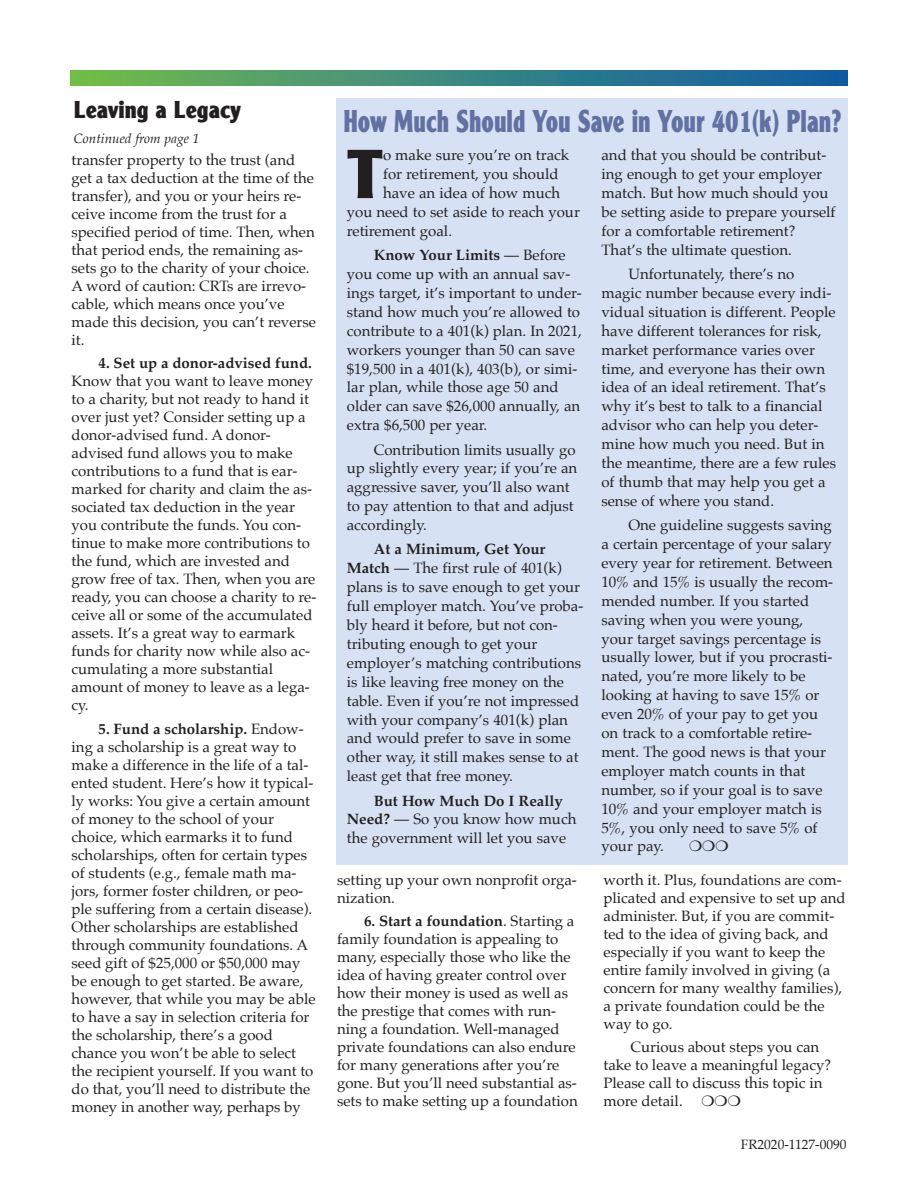
<style>
.page{position:relative;width:918px;height:1188px;background:#fff}
.page>*{position:absolute;margin:0;border:0;box-sizing:border-box;transform-origin:0 0}
.t1{font:72.3px "Clearface Gothic Extra Bold DTC";color:#231f20}
.t2{font:33px "Clearface Gothic Extra Bold DTC";color:#6371a2;scale:.72 1}
.t3{font:25.5px "Clearface Gothic Extra Bold DTC";color:#231f20;scale:.9 1}
.t4{font:15px/18px "Palatino";color:#231f20}
.t5{font:700 15px "Palatino";color:#231f20}
.t6{font:italic 13.5px "Palatino";color:#231f20}
.t7{font:13.5px "Palatino";color:#231f20}
.s1{font-weight:700}
</style>
<div class="page">
<div style="left:70px;top:70px;width:778px;height:16px;background:linear-gradient(to right,#70bb4f,#0b59aa)"></div>
<div style="left:336px;top:99px;width:511px;height:766px;background:#d6e2f3"></div>
<h3 class="t3" style="left:74px;top:101px;width:187px">Leaving a Legacy</h3>
<p class="t6" style="left:74px;top:132px;width:127px">Continued from page 1</p>
<p class="t4" style="left:72px;top:152px;width:246px">transfer property to the trust (and get a tax deduction at the time of the transfer), and you or your heirs re&shy;ceive income from the trust for a specified period of time. Then, when that period ends, the remaining as&shy;sets go to the charity of your choice.<br>A word of caution: CRTs are irrevo&shy;cable, which means once you’ve made this decision, you can’t reverse it.</p>
<p class="t5" style="left:99px;top:356px;width:215px">4. Set up a donor-advised fund.</p>
<p class="t4" style="left:72px;top:373px;width:246px">Know that you want to leave money to a charity, but not ready to hand it over just yet? Consider setting up a donor-advised fund. A donor&shy;advised fund allows you to make contributions to a fund that is ear&shy;marked for charity and claim the as&shy;sociated tax deduction in the year you contribute the funds. You con&shy;tinue to make more contributions to the fund, which are invested and grow free of tax. Then, when you are ready, you can choose a charity to re&shy;ceive all or some of the accumulated assets. It’s a great way to earmark funds for charity now while also ac&shy;cumulating a more substantial amount of money to leave as a lega&shy;cy.</p>
<p class="t4" style="left:72px;top:721px;width:245px;text-indent:27px"><span class="s1">5. Fund a scholarship.</span> Endow&shy;ing a scholarship is a great way to make a difference in the life of a tal&shy;ented student. Here’s how it typical&shy;ly works: You give a certain amount of money to the school of your choice, which earmarks it to fund scholarships, often for certain types of students (e.g., female math ma&shy;jors, former foster children, or peo&shy;ple suffering from a certain disease).<br>Other scholarships are established through community foundations. A seed gift of $25,000 or $50,000 may be enough to get started. Be aware, however, that while you may be able to have a say in selection criteria for the scholarship, there’s a good chance you won’t be able to select the recipient yourself. If you want to do that, you’ll need to distribute the money in another way, perhaps by</p>
<h2 class="t2" style="left:343px;top:110px;width:693px">How Much Should You Save in Your 401(k) Plan?</h2>
<h1 class="t1" style="left:347px;top:150px;width:38px">T</h1>
<p class="t4" style="left:383px;top:147px;width:188px">o make sure you’re on track</p>
<p class="t4" style="left:601px;top:147px;width:236px;line-height:18.9px">and that you should be contribut&shy;ing enough to get your employer match. But how much should you be setting aside to prepare yourself for a comfortable retirement?<br>That’s the ultimate question.</p>
<p class="t4" style="left:601px;top:266px;width:236px;line-height:18.9px;text-indent:27px">Unfortunately, there’s no magic number because every indi&shy;vidual situation is different. People have different tolerances for risk, market performance varies over time, and everyone has their own idea of an ideal retirement. That’s why it’s best to talk to a financial advisor who can help you deter&shy;mine how much you need. But in the meantime, there are a few rules of thumb that may help you get a sense of where you stand.</p>
<p class="t4" style="left:601px;top:517px;width:233px;line-height:18.9px;text-indent:27px">One guideline suggests saving a certain percentage of your salary every year for retirement. Between<br>10% and 15% is usually the recom&shy;mended number. If you started saving when you were young, your target savings percentage is usually lower, but if you procrasti&shy;nated, you’re more likely to be looking at having to save 15% or even 20% of your pay to get you on track to a comfortable retire&shy;ment. The good news is that your employer match counts in that number, so if your goal is to save<br>10% and your employer match is<br>5%, you only need to save 5% of your pay.</p>
<p class="t4" style="left:383px;top:166px;width:177px">for retirement, you should</p>
<p class="t4" style="left:383px;top:185px;width:179px">have an idea of how much</p>
<p class="t4" style="left:347px;top:204px;width:235px">you need to set aside to reach your</p>
<p class="t4" style="left:347px;top:223px;width:107px">retirement goal.</p>
<p class="t4" style="left:347px;top:247px;width:237px;line-height:18.9px;text-indent:27px"><span class="s1">Know Your Limits</span> — Before you come up with an annual sav&shy;ings target, it’s important to under&shy;stand how much you’re allowed to contribute to a 401(k) plan. In 2021, workers younger than 50 can save $19,500 in a 401(k), 403(b), or simi&shy;lar plan, while those age 50 and older can save $26,000 annually, an extra $6,500 per year.</p>
<p class="t4" style="left:347px;top:441px;width:232px;line-height:18.9px;text-indent:27px">Contribution limits usually go up slightly every year; if you’re an aggressive saver, you’ll also want to pay attention to that and adjust accordingly.</p>
<p class="t4" style="left:347px;top:541px;width:238px;line-height:18.9px;text-indent:27px"><span class="s1">At a Minimum, Get Your<br>Match</span> — The first rule of 401(k) plans is to save enough to get your full employer match. You’ve proba&shy;bly heard it before, but not con&shy;tributing enough to get your employer’s matching contributions is like leaving free money on the table. Even if you’re not impressed with your company’s 401(k) plan and would prefer to save in some other way, it still makes sense to at least get that free money.</p>
<p class="t4" style="left:347px;top:792px;width:231px;line-height:18.9px;text-indent:27px"><span class="s1">But How Much Do I Really<br>Need?</span> — So you know how much the government will let you save</p>
<p class="t4" style="left:337px;top:872px;width:241px">setting up your own nonprofit orga&shy;nization.</p>
<p class="t4" style="left:337px;top:913px;width:242px;text-indent:27px"><span class="s1">6. Start a foundation</span>. Starting a family foundation is appealing to many, especially those who like the idea of having greater control over how their money is used as well as the prestige that comes with run&shy;ning a foundation. Well-managed private foundations can also endure for many generations after you’re gone. But you’ll need substantial as&shy;sets to make setting up a foundation</p>
<p class="t4" style="left:604px;top:872px;width:244px">worth it. Plus, foundations are com&shy;plicated and expensive to set up and administer. But, if you are commit&shy;ted to the idea of giving back, and especially if you want to keep the entire family involved in giving (a concern for many wealthy families), a private foundation could be the way to go.</p>
<p class="t4" style="left:604px;top:1039px;width:229px;text-indent:27px">Curious about steps you can take to leave a meaningful legacy?<br>Please call to discuss this topic in more detail.</p>
<p class="t7" style="left:741px;top:1138px;width:107px">FR2020-1127-0090</p>
</div>
